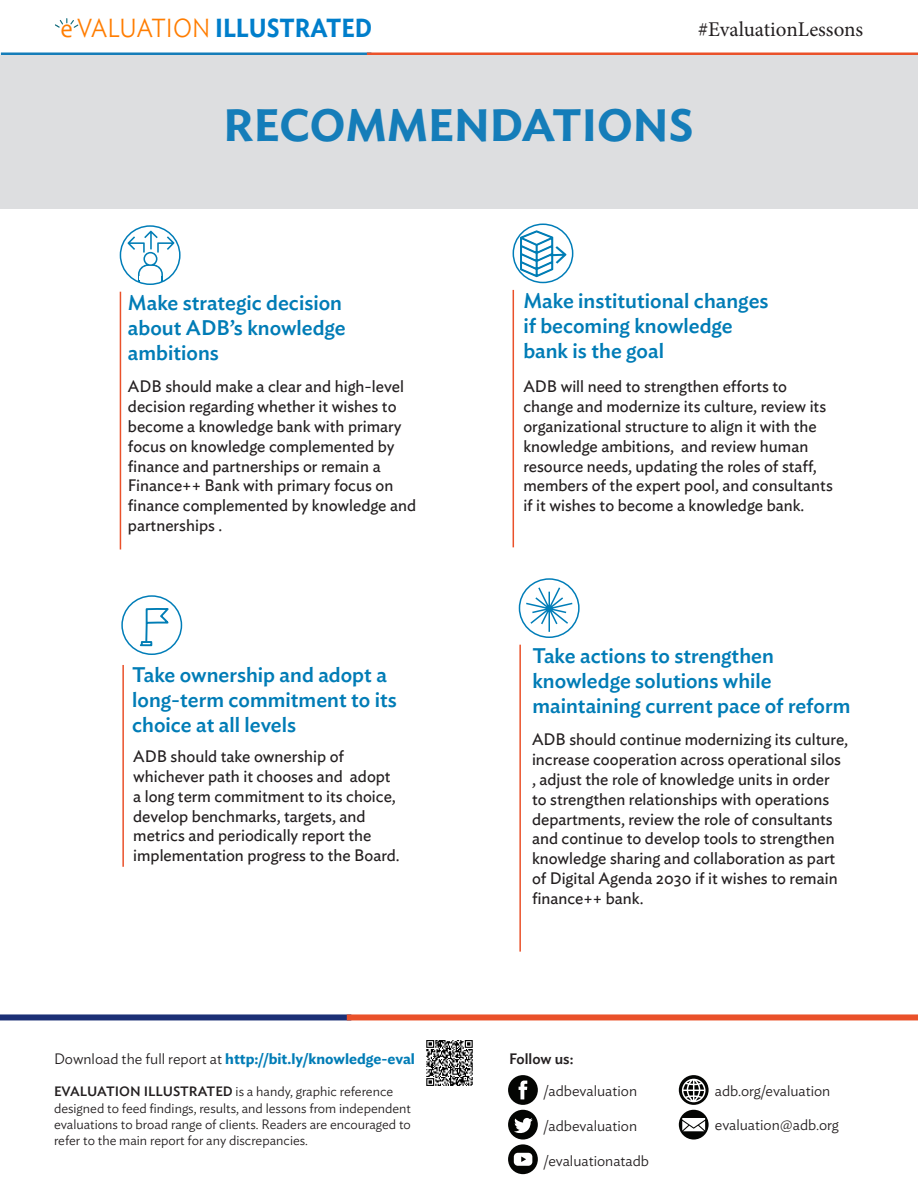
<style>
.page{position:relative;width:918px;height:1188px;background:#fff}
.page>*{position:absolute;margin:0;border:0;box-sizing:border-box;transform-origin:0 0}
.t1{font:600 45px "Ideal Sans";color:#157db9}
.t2{font:600 25.95px "Ideal Sans";color:#007ecb;scale:.9 1}
.t3{font:500 21px/25.2px "Ideal Sans";color:#007cb6}
.t4{font:21px "Minion Pro";color:#231f20}
.t5{font:16.5px/19.8px "Ideal Sans";color:#231f20}
.t6{font:300 15px "Ideal Sans";color:#231f20}
.t7{font:600 15px "Ideal Sans";color:#007cb6}
.t8{font:500 15px "Ideal Sans";color:#231f20}
.t9{font:300 13.5px/16.2px "Ideal Sans";color:#231f20}
.s1{font-family:"Candara";font-weight:400;color:#ff7d01}
.s2{font-weight:300;color:#ff7d01}
.s3{font-weight:300;color:#231f20}
.s4{font-weight:500}
</style>
<div class="page">
<div style="left:508px;top:1075px;width:30px;height:30px;background:#040503;border-radius:50%"></div>
<svg style="left:519px;top:1081px;width:8px;height:18px"></svg>
<div style="left:508px;top:1144px;width:30px;height:30px;background:#040503;border-radius:50%"></div>
<svg style="left:514px;top:1153px;width:18px;height:13px"></svg>
<svg style="left:679px;top:1110px;width:30px;height:30px"></svg>
<svg style="left:682px;top:1118px;width:23px;height:13px"></svg>
<div style="left:508px;top:1110px;width:30px;height:30px;background:#040503;border-radius:50%"></div>
<svg style="left:514px;top:1118px;width:19px;height:16px"></svg>
<svg style="left:679px;top:1075px;width:30px;height:30px"></svg>
<svg style="left:682px;top:1079px;width:24px;height:23px"></svg>
<div style="left:0;top:1014px;width:351px;height:6px;background:#1c3076"></div>
<div style="left:347px;top:1014px;width:571px;height:6px;background:#ea512a"></div>
<svg style="left:1px;top:52px;width:366px;height:4px"></svg>
<svg style="left:367px;top:52px;width:551px;height:4px;background:#e98a72"></svg>
<svg style="left:55px;top:19px;width:24px;height:9px"></svg>
<img style="left:426px;top:1040px;width:46px;height:46px">
<div style="left:0;top:56px;width:918px;height:153px;background:#dddee0"></div>
<div style="left:120px;top:225px;width:61px;height:60px;border:2px solid #007db8;border-radius:50%"></div>
<hr style="left:120px;top:292px;width:1px;height:257px;background:#ea512a">
<hr style="left:513px;top:290px;width:1px;height:257px;background:#ea512a">
<div style="left:513px;top:224px;width:60px;height:59px;border:2px solid #007db8;border-radius:50%"></div>
<hr style="left:519px;top:645px;width:2px;height:307px;background:#ea512a">
<div style="left:519px;top:578px;width:61px;height:60px;border:2px solid #007db8;border-radius:50%"></div>
<hr style="left:122px;top:665px;width:2px;height:202px;background:#ea512a">
<div style="left:121px;top:595px;width:61px;height:60px;border:2px solid #007db8;border-radius:50%"></div>
<svg style="left:524px;top:586px;width:50px;height:47px"></svg>
<svg style="left:127px;top:231px;width:47px;height:51px"></svg>
<hr style="left:140px;top:276px;width:21px;height:4px;background:#fff">
<svg style="left:520px;top:230px;width:46px;height:47px"></svg>
<svg style="left:140px;top:608px;width:29px;height:38px"></svg>
<p class="t2" style="left:60px;top:8px;width:348px"><span class="s1">e</span> <span class="s2">VALUATION</span> ILLUSTRATED</p>
<p class="t4" style="left:698px;top:16px;width:167px">#EvaluationLessons</p>
<p class="t1" style="left:224px;top:90px;width:471px">RECOMMENDATIONS</p>
<p class="t3" style="left:128px;top:288px;width:219px">Make strategic decision about ADB’s knowledge ambitions</p>
<p class="t3" style="left:523px;top:286px;width:247px">Make institutional changes if becoming knowledge bank is the goal</p>
<p class="t5" style="left:128px;top:376px;width:290px">ADB should make a clear and high-level decision regarding whether it wishes to become a knowledge bank with primary focus on knowledge complemented by finance and partnerships or remain a Finance++ Bank with primary focus on finance complemented by knowledge and partnerships .</p>
<p class="t5" style="left:523px;top:376px;width:311px">ADB will need to strengthen efforts to change and modernize its culture, review its organizational structure to align it with the knowledge ambitions, and review human resource needs, updating the roles of staff, members of the expert pool, and consultants if it wishes to become a knowledge bank.</p>
<p class="t3" style="left:132px;top:660px;width:266px">Take ownership and adopt a long-term commitment to its choice at all levels</p>
<p class="t5" style="left:133px;top:745px;width:268px">ADB should take ownership of whichever path it chooses and adopt a long term commitment to its choice, develop benchmarks, targets, and metrics and periodically report the implementation progress to the Board.</p>
<p class="t7" style="left:54px;top:1047px;width:362px"><span class="s3">Download the full report at</span> http://bit.ly/knowledge-eval</p>
<p class="t9" style="left:54px;top:1082px;width:359px"><span class="s4">EVALUATION ILLUSTRATED</span> is a handy, graphic reference designed to feed findings, results, and lessons from independent evaluations to broad range of clients. Readers are encouraged to refer to the main report for any discrepancies.</p>
<p class="t3" style="left:532px;top:641px;width:319px">Take actions to strengthen knowledge solutions while maintaining current pace of reform</p>
<p class="t5" style="left:532px;top:729px;width:318px">ADB should continue modernizing its culture, increase cooperation across operational silos , adjust the role of knowledge units in order to strengthen relationships with operations departments, review the role of consultants and continue to develop tools to strengthen knowledge sharing and collaboration as part of Digital Agenda 2030 if it wishes to remain finance++ bank.</p>
<p class="t8" style="left:509px;top:1047px;width:66px">Follow us:</p>
<p class="t6" style="left:544px;top:1079px;width:95px">/adbevaluation</p>
<p class="t6" style="left:544px;top:1114px;width:95px">/adbevaluation</p>
<p class="t6" style="left:544px;top:1149px;width:107px">/evaluationatadb</p>
<p class="t6" style="left:715px;top:1079px;width:117px">adb.org/evaluation</p>
<p class="t6" style="left:715px;top:1113px;width:126px">evaluation@adb.org</p>
</div>
